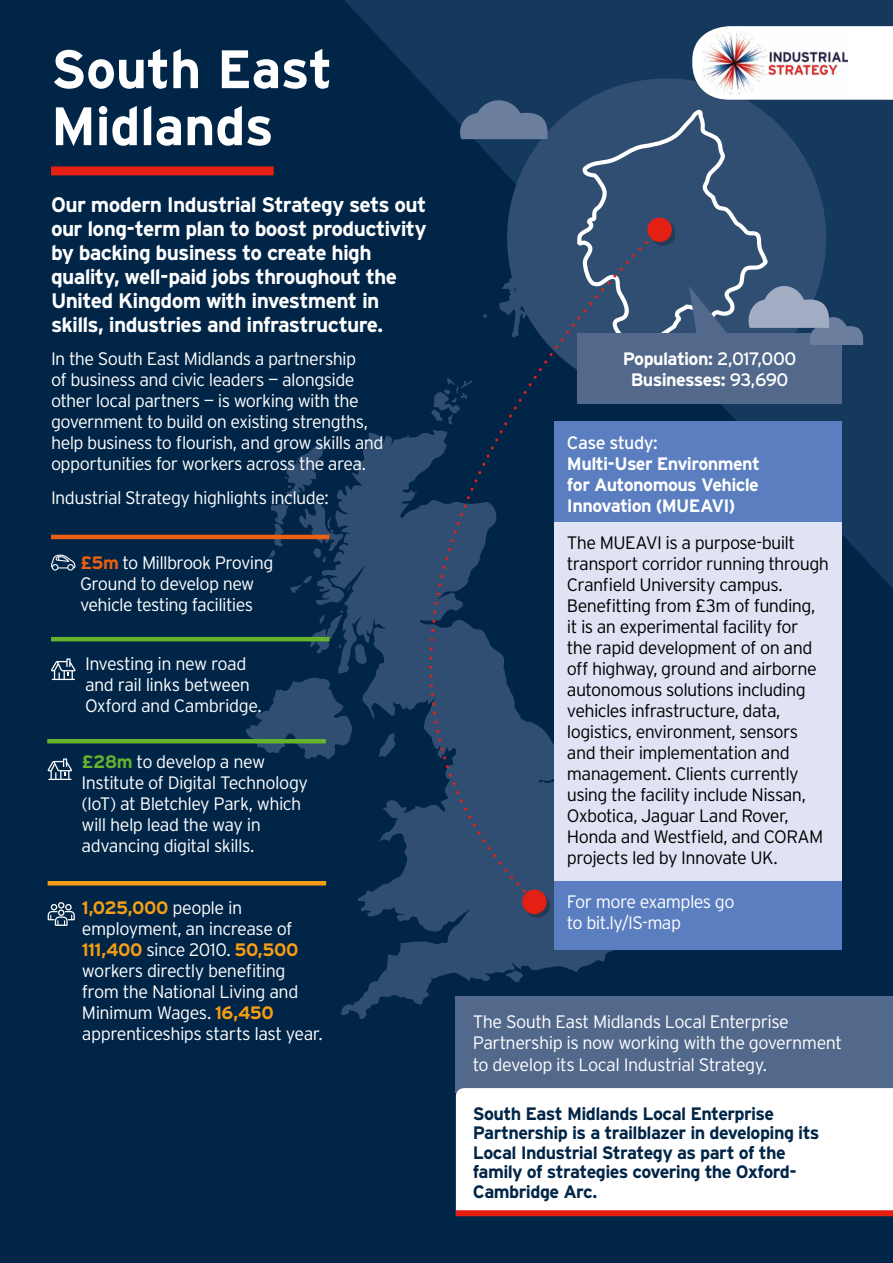
<style>
.page{position:relative;width:893px;height:1263px;background:#002547}
.page>*{position:absolute;margin:0;border:0;box-sizing:border-box;transform-origin:0 0}
.Place_name{font:700 54px/57px "Interstate";letter-spacing:-.01em;color:#fff}
.Intro_copy{font:700 21px/24px "Interstate";letter-spacing:-.035em;color:#fff}
.Body_Copy{font:300 18px/21px "Interstate";letter-spacing:-.035em;color:#000}
.Stat_Copy{font:300 18px/21px "Interstate";letter-spacing:-.03em;color:#fff}
.Body_Copy-2{font:700 18px/19.5px "Interstate";letter-spacing:-.035em;color:#002547}
.Intro_copy-2{font:300 18px/21px "Interstate";letter-spacing:-.035em;color:#fff}
.Body_Copy-3{font:300 18px/21px "Interstate";letter-spacing:-.035em;color:#fff}
.Body_Copy-4{font:700 18px/21px "Interstate";letter-spacing:-.035em;color:#fff;text-align:justify}
.Body_Copy-5{font:18px "Interstate";letter-spacing:-.035em;color:#fff}
.s1{font-weight:700;color:#eb6012}
.s2{font-weight:700;color:#65b32e}
.s3{font-weight:700;color:#f59d15}
.s4{font-weight:400}
</style>
<div class="page">
<svg style="left:345px;top:0;width:548px;height:588px;fill:#15395d"></svg>
<svg style="left:244px;top:534px;width:370px;height:485px"></svg>
<div style="left:507px;top:78px;width:319px;height:319px;background:#304e71;border-radius:50%"></div>
<svg style="left:575px;top:106px;width:196px;height:180px"></svg>
<div style="left:51px;top:166px;width:223px;height:9px;background:#e41f13"></div>
<div style="left:554px;top:421px;width:288px;height:105px;background:#5a7ebf"></div>
<div style="left:554px;top:522px;width:288px;height:402px;background:#e0e3f4"></div>
<div style="left:554px;top:881px;width:288px;height:69px;background:#5a7ebf"></div>
<div style="left:456px;top:996px;width:437px;height:96px;background:#53698b"></div>
<div style="left:456px;top:1088px;width:437px;height:122px;background:#fff"></div>
<div style="left:651px;top:220px;width:24px;height:25px;background:#000;opacity:.25"></div>
<div style="left:647px;top:218px;width:25px;height:24px;background:#e41f13;border-radius:50%"></div>
<svg style="left:457px;top:100px;width:96px;height:39px;background:#4f6788"></svg>
<div style="left:525px;top:892px;width:25px;height:25px;background:#000;opacity:.25"></div>
<div style="left:522px;top:890px;width:25px;height:24px;background:#e41f13;border-radius:50%"></div>
<svg style="left:48px;top:902px;width:27px;height:24px"></svg>
<svg style="left:51px;top:658px;width:25px;height:22px"></svg>
<svg style="left:48px;top:758px;width:24px;height:22px"></svg>
<hr style="left:51px;top:637px;width:279px;height:4px;background:#65b32e">
<hr style="left:51px;top:535px;width:279px;height:4px;background:#eb6012">
<svg style="left:268px;top:232px;width:389px;height:671px"></svg>
<div style="left:456px;top:1210px;width:437px;height:6px;background:#e41f13"></div>
<svg style="left:692px;top:26px;width:201px;height:74px;background:#e7eaee"></svg>
<img style="left:702px;top:31px;width:146px;height:63px">
<svg style="left:577px;top:286px;width:290px;height:118px"></svg>
<hr style="left:47px;top:739px;width:279px;height:4px;background:#65b32e">
<hr style="left:48px;top:881px;width:278px;height:4px;background:#f59d15">
<svg style="left:51px;top:555px;width:25px;height:16px"></svg>
<p class="Place_name" style="left:51px;top:40px;width:283px">South East<br>Midlands</p>
<p class="Intro_copy" style="left:51px;top:192px;width:377px">Our modern Industrial Strategy sets out our long-term plan to boost productivity by backing business to create high quality, well-paid jobs throughout the United Kingdom with investment in skills, industries and infrastructure.</p>
<p class="Intro_copy-2" style="left:51px;top:348px;width:334px">In the South East Midlands a partnership<br>of business and civic leaders — alongside other local partners — is working with the government to build on existing strengths, help business to flourish, and grow skills and opportunities for workers across the area.</p>
<p class="Intro_copy-2" style="left:51px;top:487px;width:279px">Industrial Strategy highlights include:</p>
<p class="Body_Copy-3" style="left:80px;top:552px;width:195px"><span class="s1">£5m</span> to Millbrook Proving<br>Ground to develop new vehicle testing facilities</p>
<p class="Stat_Copy" style="left:85px;top:653px;width:178px">Investing in new road and rail links between<br>Oxford and Cambridge.</p>
<p class="Stat_Copy" style="left:82px;top:751px;width:228px"><span class="s2">£28m</span> to develop a new<br>Institute of Digital Technology (IoT) at Bletchley Park, which will help lead the way in advancing digital skills.</p>
<p class="Stat_Copy" style="left:82px;top:897px;width:242px"><span class="s3">1,025,000</span> people in employment, an increase of<br><span class="s3">111,400</span> since 2010. <span class="s3">50,500 </span>workers directly benefiting from the National Living and<br>Minimum Wages. <span class="s3">16,450 </span>apprenticeships starts last year.</p>
<p class="Body_Copy-4" style="left:623px;top:348px;width:175px">Population: <span class="s4">2,017,000</span></p>
<p class="Body_Copy-4" style="left:631px;top:369px;width:159px">Businesses: <span class="s4">93,690</span></p>
<p class="Body_Copy-5" style="left:567px;top:432px;width:92px">Case study:</p>
<p class="Body_Copy-4" style="left:567px;top:453px;width:195px">Multi-User Environment for Autonomous Vehicle Innovation (MUEAVI)</p>
<p class="Body_Copy" style="left:567px;top:532px;width:264px">The MUEAVI is a purpose-built transport corridor running through<br>Cranfield University campus.<br>Benefitting from £3m of funding, it is an experimental facility for<br>the rapid development of on and off highway, ground and airborne autonomous solutions including vehicles infrastructure, data, logistics, environment, sensors and their implementation and management. Clients currently using the facility include Nissan,<br>Oxbotica, Jaguar Land Rover,<br>Honda and Westfield, and CORAM projects led by Innovate UK.</p>
<p class="Body_Copy-3" style="left:567px;top:891px;width:169px">For more examples go to bit.ly/IS-map</p>
<p class="Body_Copy-3" style="left:473px;top:1010px;width:371px;line-height:21.8px">The South East Midlands Local Enterprise<br>Partnership is now working with the government to develop its Local Industrial Strategy.</p>
<p class="Body_Copy-2" style="left:473px;top:1103px;width:348px">South East Midlands Local Enterprise Partnership is a trailblazer in developing its Local Industrial Strategy as part of the family of strategies covering the Oxford-Cambridge Arc.</p>
<p class="Body_Copy-2" style="left:473px;top:1097px;width:377px">We have already committed more than £45 billion to national and local workers throughout the UK as part of the Industrial Strategy.<br>This money is already starting to be spent<br>on the ground.</p>
</div>
